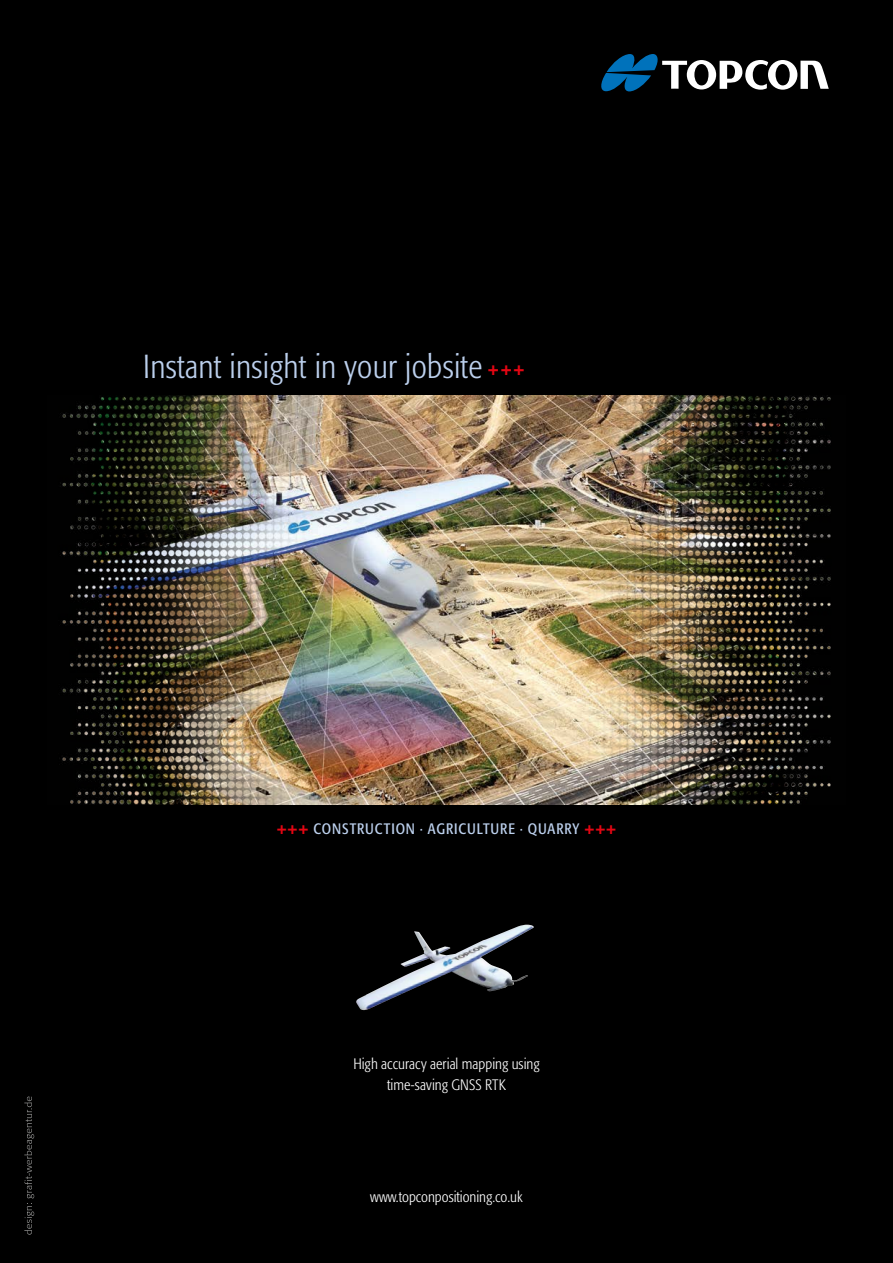
<style>
.page{position:relative;width:893px;height:1263px;background:#000}
.page>*{position:absolute;margin:0;border:0;box-sizing:border-box;transform-origin:0 0}
.t1{font:300 condensed 33px "Formata";letter-spacing:.01em;color:#bcd0ed}
.t2{font:300 condensed 15px/21px "Formata";letter-spacing:.005em;color:#fff;text-align:center}
.t3{font:condensed 15px "Formata";letter-spacing:.06em;color:#bcd0ed}
.s1{font-weight:700;font-stretch:normal;font-size:16.5px;color:#e30613}
.s2{font-weight:700;font-stretch:normal;color:#e30613}
</style>
<div class="page">
<svg style="left:601px;top:54px;width:228px;height:37px"></svg>
<img style="left:62px;top:396px;width:769px;height:408px">
<svg style="left:24px;top:1096px;width:10px;height:139px"></svg>
<img style="left:356px;top:925px;width:178px;height:86px">
<h1 class="t1" style="left:143px;top:347px;width:383px">Instant insight in your jobsite <span class="s1">+++</span></h1>
<p class="t3" style="left:277px;top:820px;width:341px"><span class="s2">+++</span> CONSTRUCTION · AGRICULTURE · QUARRY <span class="s2">+++</span></p>
<p class="t2" style="left:353px;top:1054px;width:188px">High accuracy aerial mapping using time-saving GNSS RTK</p>
<p class="t2" style="left:370px;top:1187px;width:154px">www.topconpositioning.co.uk</p>
</div>
